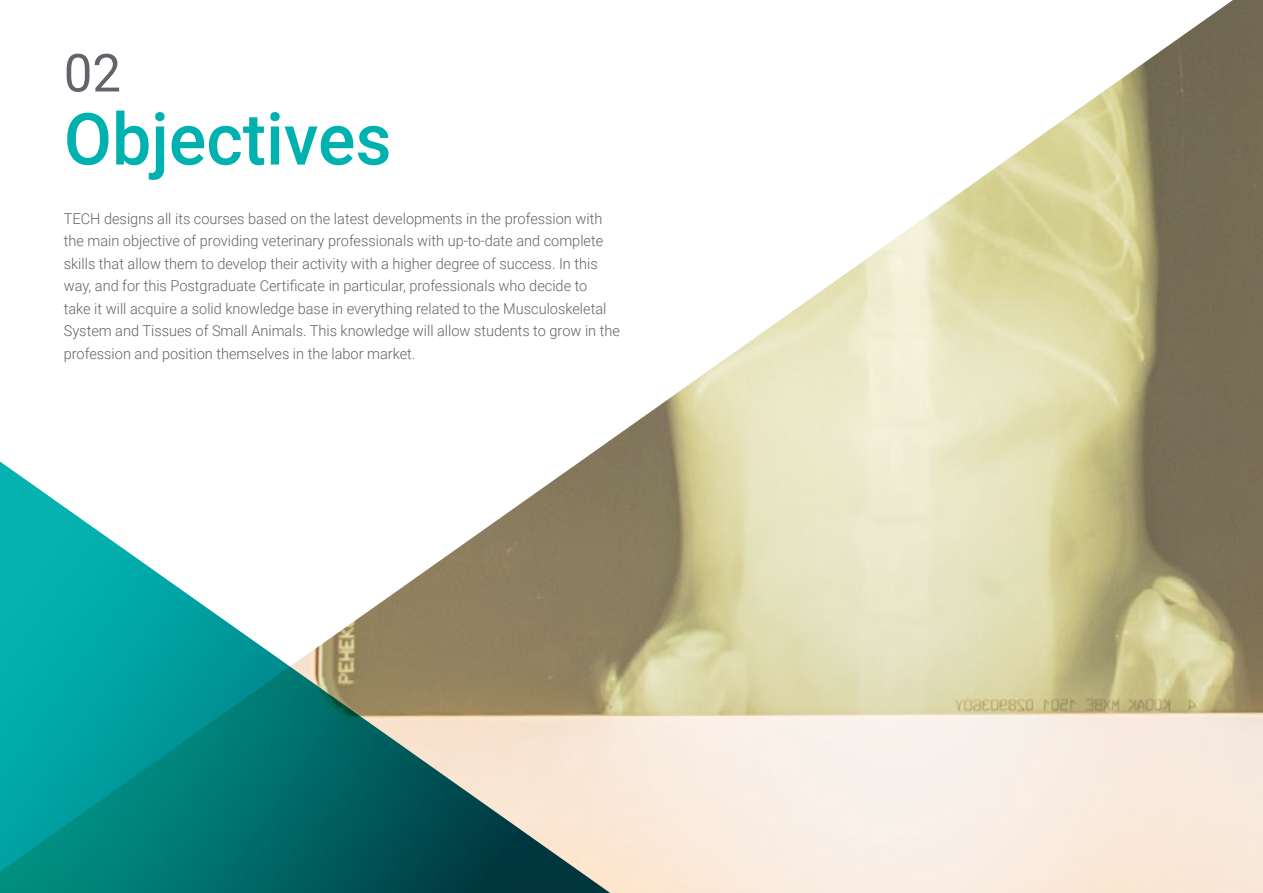
<style>
.page{position:relative;width:1263px;height:893px;background:#fff}
.page>*{position:absolute;margin:0;border:0;box-sizing:border-box;transform-origin:0 0}
.Portadilla{font:500 72px "Roboto";color:#00b2af}
.t1{font:52.5px "Roboto";color:#61646a}
.Texto_Simple{font:300 15px/22.5px "Roboto";color:#61646a}
</style>
<div class="page">
<img style="left:602px;top:0;width:661px;height:893px">
<svg style="left:0;top:446px;width:640px;height:447px"></svg>
<p class="t1" style="left:64px;top:36px;width:59px">02</p>
<p class="Portadilla" style="left:64px;top:89px;width:329px">Objectives</p>
<p class="Texto_Simple" style="left:64px;top:207px;width:558px">TECH designs all its courses based on the latest developments in the profession with the main objective of providing veterinary professionals with up-to-date and complete skills that allow them to develop their activity with a higher degree of success. In this way, and for this Postgraduate Certificate in particular, professionals who decide to<br>take it will acquire a solid knowledge base in everything related to the Musculoskeletal System and Tissues of Small Animals. This knowledge will allow students to grow in the profession and position themselves in the labor market.</p>
</div>
